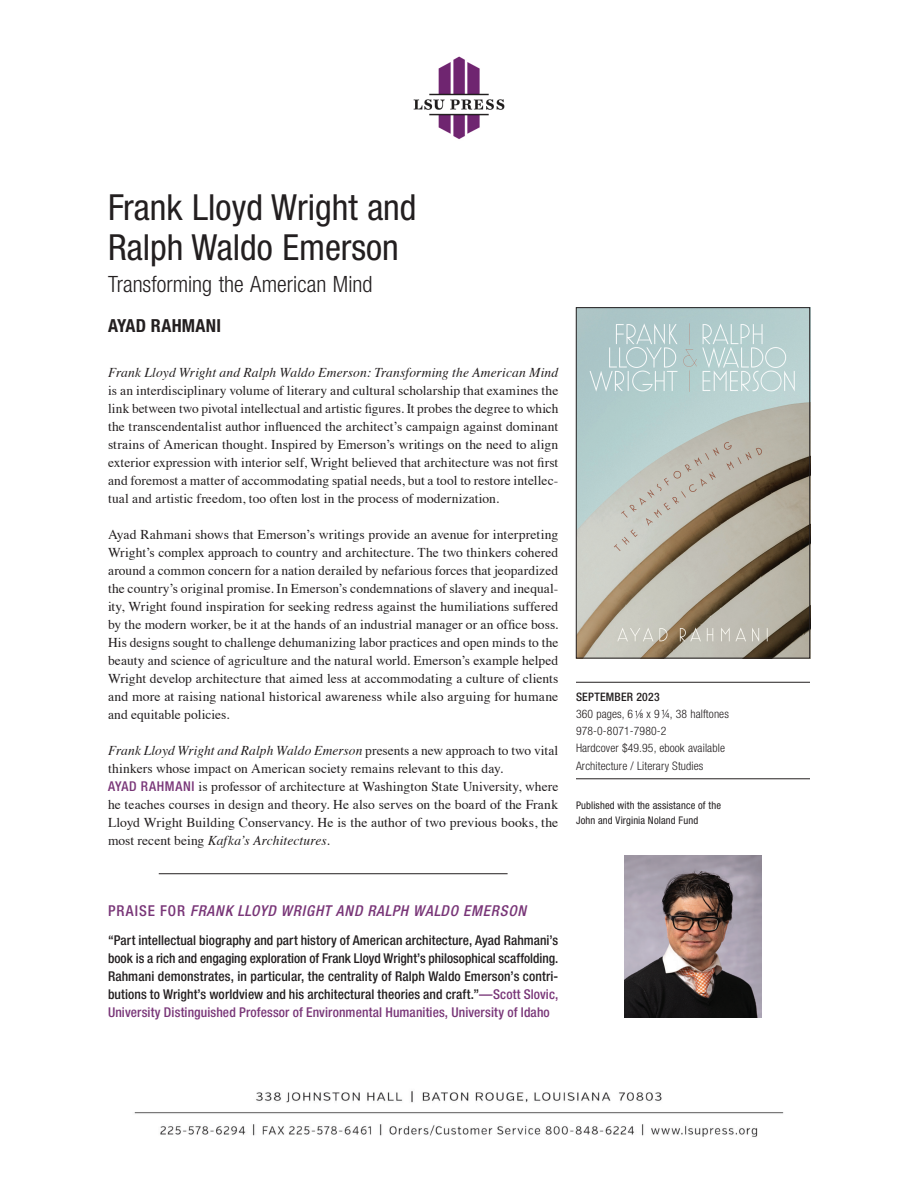
<style>
.page{position:relative;width:918px;height:1188px;background:#fff}
.page>*{position:absolute;margin:0;border:0;box-sizing:border-box;transform-origin:0 0}
.t1{font:condensed 36px/40.5px "Helvetica Neue";color:#231f20}
.t2{font:300 condensed 22.5px "Helvetica Neue";color:#231f20}
.t3{font:700 condensed 18px "Helvetica Neue";letter-spacing:.005em;color:#231f20}
.t4{font:italic 500 condensed 15px "Helvetica Neue";letter-spacing:.055em;color:#793678}
.t5{font:13.5px/18px "Times";letter-spacing:.005em;color:#231f20;text-align:justify}
.t6{font:500 condensed 13.5px/18px "Helvetica Neue";letter-spacing:.01em;color:#231f20;text-align:justify}
.t7{font:italic 13.5px "Times";letter-spacing:.01em;color:#231f20}
.t8{font:300 condensed 11.7px/17.2px "Helvetica Neue";letter-spacing:.01em;color:#231f20}
.t9{font:condensed 10.5px/15px "Helvetica Neue";letter-spacing:.015em;color:#231f20}
.s1{font-style:italic}
.s2{font-family:"Helvetica Neue";font-weight:500;font-stretch:condensed;color:#793678}
.s3{font-weight:500}
.s4{font-weight:400;font-size:7.2px}
.s5{font-style:normal}
.s6{color:#793678}
</style>
<div class="page">
<img style="left:413px;top:56px;width:92px;height:84px">
<img style="left:134px;top:1091px;width:650px;height:46px">
<hr style="left:576px;top:682px;width:234px;height:1px;background:#231f20">
<hr style="left:576px;top:779px;width:234px;height:1px;background:#231f20">
<hr style="left:159px;top:873px;width:349px;height:1px;background:#231f20">
<img style="left:625px;top:856px;width:136px;height:162px">
<img style="left:578px;top:309px;width:230px;height:347px">
<div style="left:576px;top:307px;width:234px;height:351px;border:1px solid #231f20"></div>
<h1 class="t1" style="left:108px;top:187px;width:310px">Frank Lloyd Wright and<br>Ralph Waldo Emerson</h1>
<h2 class="t2" style="left:108px;top:271px;width:266px">Transforming the American Mind</h2>
<h3 class="t3" style="left:108px;top:315px;width:115px">AYAD RAHMANI</h3>
<p class="t7" style="left:108px;top:360px;width:452px">Frank Lloyd Wright and Ralph Waldo Emerson: Transforming the American Mind</p>
<p class="t5" style="left:108px;top:380px;width:452px">is an interdisciplinary volume of literary and cultural scholarship that examines the link between two pivotal intellectual and artistic figures. It probes the degree to which the transcendentalist author influenced the architect’s campaign against dominant strains of American thought. Inspired by Emerson’s writings on the need to align exterior expression with interior self, Wright believed that architecture was not first and foremost a matter of accommodating spatial needs, but a tool to restore intellec&shy;tual and artistic freedom, too often lost in the process of modernization.</p>
<p class="t5" style="left:108px;top:524px;width:452px">Ayad Rahmani shows that Emerson’s writings provide an avenue for interpreting Wright’s complex approach to country and architecture. The two thinkers cohered around a common concern for a nation derailed by nefarious forces that jeopardized the country’s original promise. In Emerson’s condemnations of slavery and inequal&shy;ity, Wright found inspiration for seeking redress against the humiliations suffered by the modern worker, be it at the hands of an industrial manager or an office boss.<br>His designs sought to challenge dehumanizing labor practices and open minds to the beauty and science of agriculture and the natural world. Emerson’s example helped Wright develop architecture that aimed less at accommodating a culture of clients and more at raising national historical awareness while also arguing for humane and equitable policies.</p>
<p class="t5" style="left:108px;top:740px;width:452px;text-align:left"><span class="s1">Frank Lloyd Wright and Ralph Waldo Emerson</span> presents a new approach to two vital thinkers whose impact on American society remains relevant to this day.<br><span class="s2">Ayad Rahmani</span> is professor of architecture at Washington State University, where he teaches courses in design and theory. He also serves on the board of the Frank Lloyd Wright Building Conservancy. He is the author of two previous books, the most recent being <span class="s1">Kafka’s Architectures.</span></p>
<p class="t8" style="left:576px;top:688px;width:154px"><span class="s3">September 2023<br></span>360 pages, 6 ¹⁄<span class="s4">8</span> x 9 ¼, 38 halftones<br>978-0-8071-7980-2<br>Hardcover $49.95, ebook available<br>Architecture / Literary Studies</p>
<p class="t9" style="left:576px;top:798px;width:147px">Published with the assistance of the<br>John and Virginia Noland Fund</p>
<p class="t4" style="left:108px;top:902px;width:420px"><span class="s5">PRAISE FOR</span> FRANK LLOYD WRIGHT AND RALPH WALDO EMERSON</p>
<p class="t6" style="left:108px;top:931px;width:452px">“Part intellectual biography and part history of American architecture, Ayad Rahmani’s book is a rich and engaging exploration of Frank Lloyd Wright’s philosophical scaffolding.<br>Rahmani demonstrates, in particular, the centrality of Ralph Waldo Emerson’s contri&shy;butions to Wright’s worldview and his architectural theories and craft.”<span class="s6">—Scott Slovic, University Distinguished Professor of Environmental Humanities, University of Idaho</span></p>
</div>
